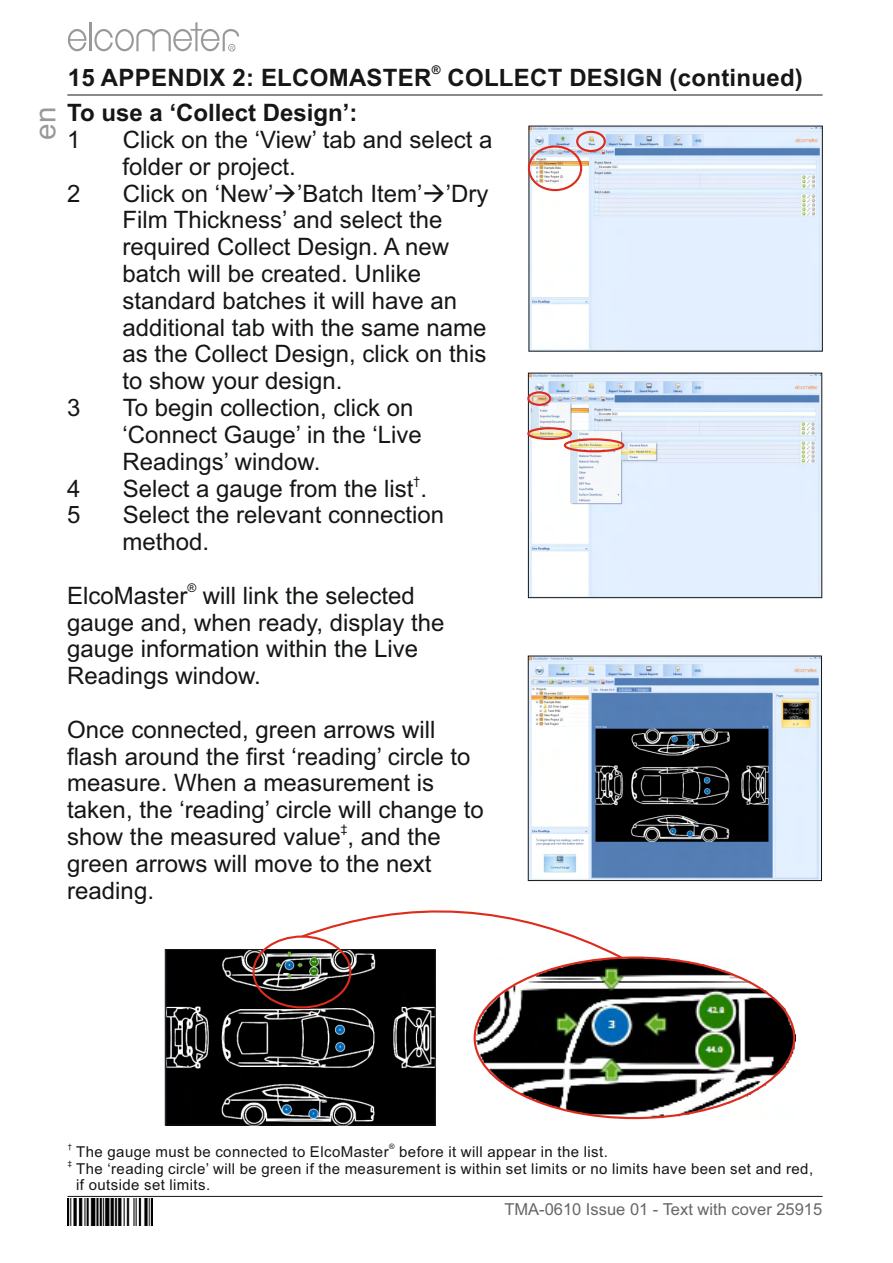
<style>
.page{position:relative;width:893px;height:1263px;background:#fff}
.page>*{position:absolute;margin:0;border:0;box-sizing:border-box;transform-origin:0 0}
.t1{font:29.7px "Arial";color:#999}
.t2{font:24px/26.8px "Arial";color:#151616}
.t3{font:700 24px/34.8px "Arial";letter-spacing:.01em;color:#151616}
.t4{font:16.5px "Arial";color:#676767}
.t5{font:15px/16.8px "Arial";letter-spacing:.03em;color:#151616}
.t6{font:12px "Arial";color:#151616}
.t7{font:700 12px "Arial";color:#151616}
.t8{font:7.5px "Arial";color:#151616}
.t9{font:5.4px "Arial";color:#999;scale:.96 1}
</style>
<div class="page">
<hr style="left:68px;top:1196px;width:755px;height:1px;background:#151616">
<hr style="left:89px;top:22px;width:2px;height:29px;background:#999">
<svg style="left:68px;top:29px;width:18px;height:22px"></svg>
<svg style="left:94px;top:22px;width:145px;height:29px"></svg>
<img style="left:68px;top:1199px;width:85px;height:26px">
<hr style="left:67px;top:95px;width:756px;height:1px;background:#151616">
<img style="left:530px;top:128px;width:291px;height:222px">
<div style="left:576px;top:131px;width:30px;height:21px;border:2px solid #dd2b1c;border-radius:50%"></div>
<div style="left:528px;top:145px;width:54px;height:46px;border:2px solid #dd2b1c;border-radius:50%"></div>
<img style="left:530px;top:375px;width:290px;height:221px">
<div style="left:528px;top:373px;width:294px;height:225px;border:1px solid #151616"></div>
<div style="left:527px;top:391px;width:24px;height:15px;border:2px solid #dd2b1c;border-radius:50%"></div>
<div style="left:527px;top:427px;width:45px;height:13px;border:2px solid #dd2b1c;border-radius:50%"></div>
<div style="left:564px;top:438px;width:60px;height:14px;border:2px solid #dd2b1c;border-radius:50%"></div>
<img style="left:530px;top:658px;width:290px;height:221px">
<div style="left:528px;top:656px;width:294px;height:225px;border:1px solid #151616"></div>
<img style="left:167px;top:951px;width:267px;height:172px">
<div style="left:165px;top:949px;width:271px;height:176px;border:1px solid #151616"></div>
<div style="left:253px;top:935px;width:98px;height:73px;border:2px solid #dd2b1c;border-radius:50%"></div>
<img style="left:476px;top:959px;width:320px;height:159px">
<svg style="left:299px;top:910px;width:325px;height:50px"></svg>
<p class="t1" style="left:34px;top:140px;width:35px;rotate:-90deg">en</p>
<p class="t9" style="left:230px;top:46px;width:5px">R</p>
<p class="t7" style="left:432px;top:66px;width:10px">®</p>
<p class="t3" style="left:67px;top:63px;width:737px">15 APPENDIX 2: ELCOMASTER COLLECT DESIGN (continued)<br>To use a ‘Collect Design’:</p>
<p class="t2" style="left:67px;top:128px;width:15px">1</p>
<p class="t2" style="left:122px;top:128px;width:371px">Click on the ‘View’ tab and select a folder or project.</p>
<p class="t2" style="left:67px;top:182px;width:15px">2</p>
<p class="t2" style="left:122px;top:182px;width:368px">Click on ‘New’→’Batch Item’→’Dry<br>Film Thickness’ and select the required Collect Design. A new batch will be created. Unlike standard batches it will have an additional tab with the same name as the Collect Design, click on this to show your design.</p>
<p class="t2" style="left:67px;top:396px;width:15px">3</p>
<p class="t2" style="left:122px;top:396px;width:301px">To begin collection, click on ‘Connect Gauge’ in the ‘Live<br>Readings’ window.</p>
<p class="t6" style="left:414px;top:476px;width:8px">†</p>
<p class="t2" style="left:67px;top:477px;width:15px">4</p>
<p class="t2" style="left:123px;top:477px;width:306px">Select a gauge from the list .</p>
<p class="t2" style="left:67px;top:504px;width:15px">5</p>
<p class="t2" style="left:122px;top:504px;width:323px">Select the relevant connection method.</p>
<p class="t6" style="left:187px;top:583px;width:10px">®</p>
<p class="t2" style="left:67px;top:584px;width:379px">ElcoMaster will link the selected gauge and, when ready, display the gauge information within the Live<br>Readings window.</p>
<p class="t2" style="left:67px;top:718px;width:418px">Once connected, green arrows will flash around the first ‘reading’ circle to measure. When a measurement is taken, the ‘reading’ circle will change to</p>
<p class="t6" style="left:341px;top:824px;width:8px">‡</p>
<p class="t2" style="left:67px;top:825px;width:375px">show the measured value , and the green arrows will move to the next reading.</p>
<p class="t8" style="left:68px;top:1144px;width:6px">†</p>
<p class="t8" style="left:389px;top:1144px;width:7px">®</p>
<p class="t5" style="left:76px;top:1144px;width:533px">The gauge must be connected to ElcoMaster before it will appear in the list.</p>
<p class="t8" style="left:68px;top:1161px;width:6px">‡</p>
<p class="t5" style="left:76px;top:1161px;width:738px">The ‘reading circle’ will be green if the measurement is within set limits or no limits have been set and red, if outside set limits.</p>
<p class="t4" style="left:504px;top:1202px;width:319px">TMA-0610 Issue 01 - Text with cover 25915</p>
</div>
